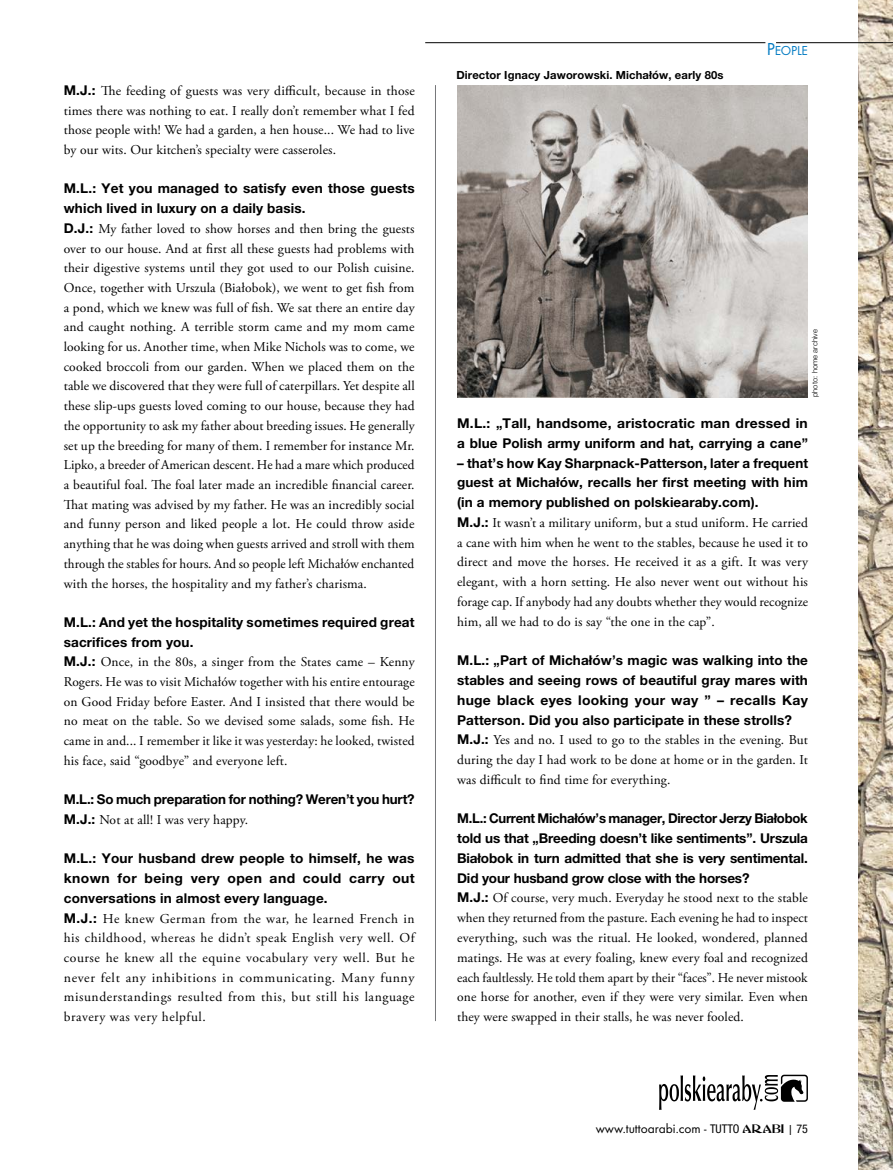
<style>
.page{position:relative;width:893px;height:1170px;background:#fff}
.page>*{position:absolute;margin:0;border:0;box-sizing:border-box;transform-origin:0 0}
.t1{font:13.5px/19.6px "Adobe Garamond Pro";letter-spacing:.01em;color:#000;text-align:justify}
.t2{font:700 13.5px/19.8px "Helvetica Neue LT Pro";letter-spacing:.01em;color:#000;text-align:justify}
.t3{font:700 13.5px "Helvetica Neue LT Pro";letter-spacing:-.015em;color:#000}
.t4{font:13.5px "Futura T";color:#000}
.t5{font:13.5px "Futura T";letter-spacing:-.015em;color:#007ac2}
.t6{font:700 11.25px "Helvetica Neue LT Pro";letter-spacing:.01em;color:#000}
.t7{font:300 7.5px "Helvetica Neue LT Pro";letter-spacing:.01em;color:#000}
.s1{font-family:"Helvetica Neue LT Pro";font-weight:700}
.s2{font-size:18px}
.s3{font-family:"Helvetica Neue";font-stretch:condensed;font-size:12px}
.s4{font-family:"Abbess";font-size:12px}
.s5{font-size:12px}
</style>
<div class="page">
<img style="left:859px;top:0;width:34px;height:1169px">
<svg style="left:659px;top:1074px;width:149px;height:35px"></svg>
<hr style="left:435px;top:85px;width:1px;height:935px;background:#77787b">
<img style="left:457px;top:85px;width:351px;height:312px">
<hr style="left:776px;top:42px;width:117px;height:1px;background:#000">
<hr style="left:425px;top:42px;width:340px;height:1px;background:#000">
<p class="t1" style="left:64px;top:81px;width:353px"><span class="s1">M.J.:</span> The feeding of guests was very difficult, because in those times there was nothing to eat. I really don’t remember what I fed those people with! We had a garden, a hen house... We had to live by our wits. Our kitchen’s specialty were casseroles.</p>
<p class="t2" style="left:64px;top:178px;width:352px">M.L.: Yet you managed to satisfy even those guests which lived in luxury on a daily basis.</p>
<p class="t1" style="left:64px;top:219px;width:352px"><span class="s1">D.J.:</span> My father loved to show horses and then bring the guests over to our house. And at first all these guests had problems with their digestive systems until they got used to our Polish cuisine.<br>Once, together with Urszula (Białobok), we went to get fish from a pond, which we knew was full of fish. We sat there an entire day and caught nothing. A terrible storm came and my mom came looking for us. Another time, when Mike Nichols was to come, we cooked broccoli from our garden. When we placed them on the table we discovered that they were full of caterpillars. Yet despite all these slip-ups guests loved coming to our house, because they had the opportunity to ask my father about breeding issues. He generally set up the breeding for many of them. I remember for instance Mr.<br>Lipko, a breeder of American descent. He had a mare which produced a beautiful foal. The foal later made an incredible financial career.<br>That mating was advised by my father. He was an incredibly social and funny person and liked people a lot. He could throw aside anything that he was doing when guests arrived and stroll with them through the stables for hours. And so people left Michałów enchanted with the horses, the hospitality and my father’s charisma.</p>
<p class="t2" style="left:64px;top:612px;width:352px">M.L.: And yet the hospitality sometimes required great sacrifices from you.</p>
<p class="t1" style="left:64px;top:652px;width:353px"><span class="s1">M.J.:</span> Once, in the 80s, a singer from the States came – Kenny Rogers. He was to visit Michałów together with his entire entourage on Good Friday before Easter. And I insisted that there would be no meat on the table. So we devised some salads, some fish. He came in and... I remember it like it was yesterday: he looked, twisted his face, said “goodbye” and everyone left.</p>
<p class="t3" style="left:64px;top:791px;width:352px">M.L.: So much preparation for nothing? Weren’t you hurt?</p>
<p class="t1" style="left:64px;top:810px;width:186px"><span class="s1">M.J.:</span> Not at all! I was very happy.</p>
<p class="t2" style="left:64px;top:848px;width:353px">M.L.: Your husband drew people to himself, he was known for being very open and could carry out conversations in almost every language.</p>
<p class="t1" style="left:64px;top:908px;width:352px"><span class="s1">M.J.:</span> He knew German from the war, he learned French in his childhood, whereas he didn’t speak English very well. Of course he knew all the equine vocabulary very well. But he never felt any inhibitions in communicating. Many funny misunderstandings resulted from this, but still his language bravery was very helpful.</p>
<p class="t6" style="left:456px;top:68px;width:269px">Director Ignacy Jaworowski. Michałów, early 80s</p>
<p class="t5" style="left:767px;top:43px;width:43px"><span class="s2">P</span>EOPLE</p>
<p class="t7" style="left:810px;top:397px;width:69px;rotate:-90deg">photo: home archive</p>
<p class="t2" style="left:457px;top:413px;width:352px">M.L.: „Tall, handsome, aristocratic man dressed in a blue Polish army uniform and hat, carrying a cane”</p>
<p class="t2" style="left:457px;top:452px;width:352px">– that’s how Kay Sharpnack-Patterson, later a frequent guest at Michałów, recalls her first meeting with him (in a memory published on polskiearaby.com).</p>
<p class="t1" style="left:457px;top:513px;width:352px"><span class="s1">M.J.:</span> It wasn’t a military uniform, but a stud uniform. He carried a cane with him when he went to the stables, because he used it to direct and move the horses. He received it as a gift. It was very elegant, with a horn setting. He also never went out without his forage cap. If anybody had any doubts whether they would recognize him, all we had to do is say “the one in the cap”.</p>
<p class="t2" style="left:457px;top:650px;width:352px">M.L.: „Part of Michałów’s magic was walking into the stables and seeing rows of beautiful gray mares with huge black eyes looking your way ” – recalls Kay Patterson. Did you also participate in these strolls?</p>
<p class="t1" style="left:457px;top:730px;width:352px"><span class="s1">M.J.:</span> Yes and no. I used to go to the stables in the evening. But during the day I had work to be done at home or in the garden. It was difficult to find time for everything.</p>
<p class="t2" style="left:457px;top:808px;width:352px">M.L.: Current Michałów’s manager, Director Jerzy Białobok told us that „Breeding doesn’t like sentiments”. Urszula Białobok in turn admitted that she is very sentimental.<br>Did your husband grow close with the horses?</p>
<p class="t1" style="left:457px;top:888px;width:352px"><span class="s1">M.J.:</span> Of course, very much. Everyday he stood next to the stable when they returned from the pasture. Each evening he had to inspect everything, such was the ritual. He looked, wondered, planned matings. He was at every foaling, knew every foal and recognized each faultlessly. He told them apart by their “faces”. He never mistook one horse for another, even if they were very similar. Even when they were swapped in their stalls, he was never fooled.</p>
<p class="t4" style="left:596px;top:1120px;width:214px">www.tuttoarabi.com - <span class="s3">TUTTO</span> <span class="s4">ARABI</span> <span class="s5">|</span> <span class="s3">75</span></p>
</div>
